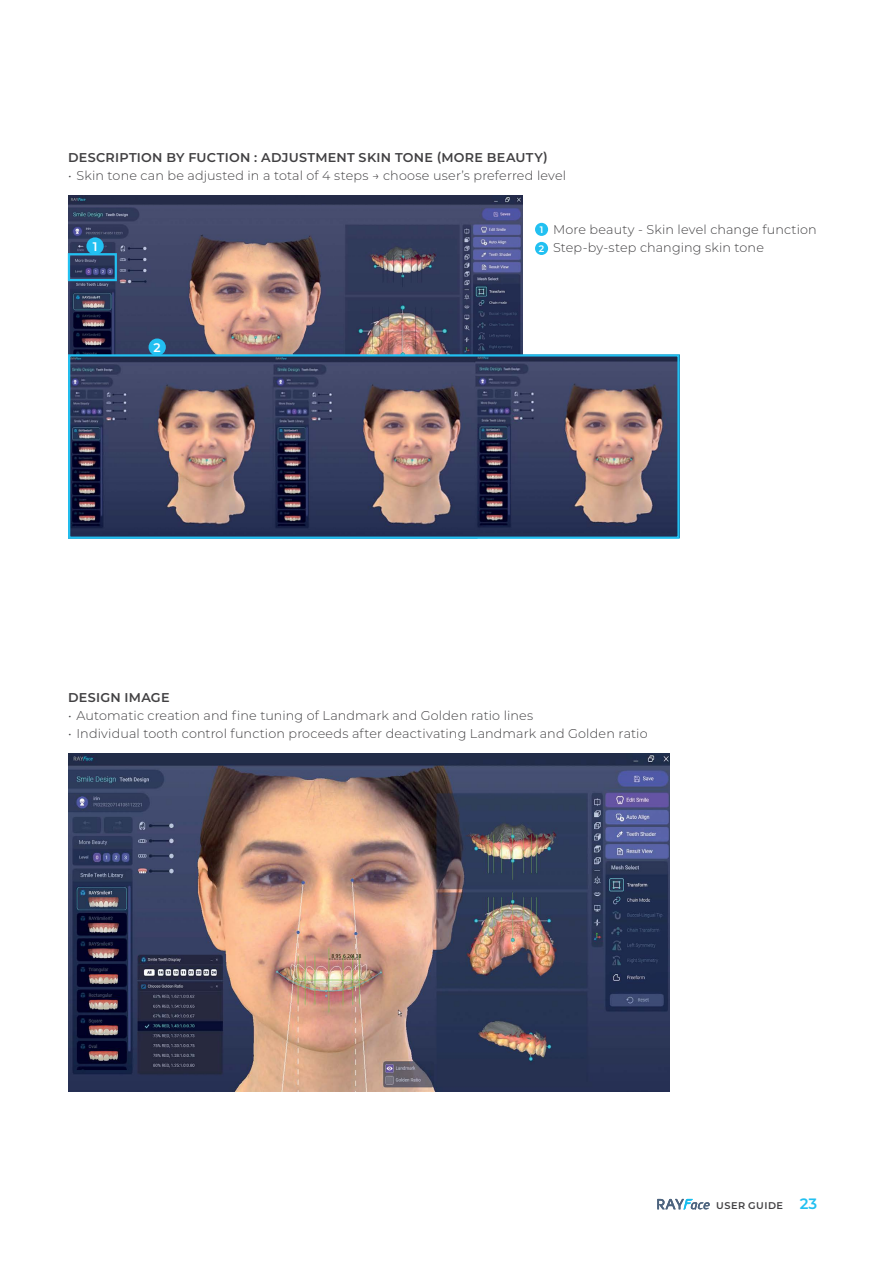
<style>
.page{position:relative;width:893px;height:1263px;background:#fff}
.page>*{position:absolute;margin:0;border:0;box-sizing:border-box;transform-origin:0 0}
.t1{font:300 12.75px "Montserrat";letter-spacing:.01em;color:#414042}
.t2{font:600 12.75px "Montserrat";letter-spacing:.02em;color:#414042}
.t3{font:600 12.45px "Montserrat";color:#fff}
.t4{font:600 9.75px "Montserrat";letter-spacing:.05em;color:#414042}
.t5{font:600 9.45px "Montserrat";color:#fff}
.s1{font-size:15px;color:#22c0f1}
</style>
<div class="page">
<svg style="left:657px;top:1199px;width:53px;height:11px"></svg>
<div style="left:535px;top:223px;width:13px;height:13px;background:#22c0f1;border-radius:50%"></div>
<div style="left:535px;top:242px;width:13px;height:13px;background:#22c0f1;border-radius:50%"></div>
<img style="left:68px;top:195px;width:455px;height:159px">
<img style="left:71px;top:357px;width:606px;height:179px">
<div style="left:68px;top:253px;width:49px;height:28px;border:2px solid #22c0f1"></div>
<div style="left:86px;top:237px;width:18px;height:18px;background:#22c0f1;border-radius:50%"></div>
<div style="left:68px;top:354px;width:612px;height:185px;border:2px solid #22c0f1"></div>
<div style="left:149px;top:338px;width:17px;height:18px;background:#22c0f1;border-radius:50%"></div>
<img style="left:68px;top:753px;width:602px;height:339px">
<p class="t2" style="left:68px;top:148px;width:481px">DESCRIPTION BY FUCTION : ADJUSTMENT SKIN TONE (MORE BEAUTY)</p>
<p class="t1" style="left:68px;top:167px;width:500px">• Skin tone can be adjusted in a total of 4 steps → choose user’s preferred level</p>
<p class="t1" style="left:545px;top:221px;width:274px">• More beauty - Skin level change function</p>
<p class="t1" style="left:545px;top:239px;width:221px">• Step-by-step changing skin tone</p>
<p class="t5" style="left:540px;top:223px;width:5px">1</p>
<p class="t3" style="left:93px;top:237px;width:6px">1</p>
<p class="t5" style="left:539px;top:242px;width:7px">2</p>
<p class="t3" style="left:154px;top:338px;width:9px">2</p>
<p class="t2" style="left:68px;top:688px;width:103px">DESIGN IMAGE</p>
<p class="t1" style="left:68px;top:707px;width:467px">• Automatic creation and fine tuning of Landmark and Golden ratio lines</p>
<p class="t1" style="left:68px;top:725px;width:581px">• Individual tooth control function proceeds after deactivating Landmark and Golden ratio</p>
<p class="t4" style="left:716px;top:1199px;width:103px">USER GUIDE <span class="s1">23</span></p>
</div>
